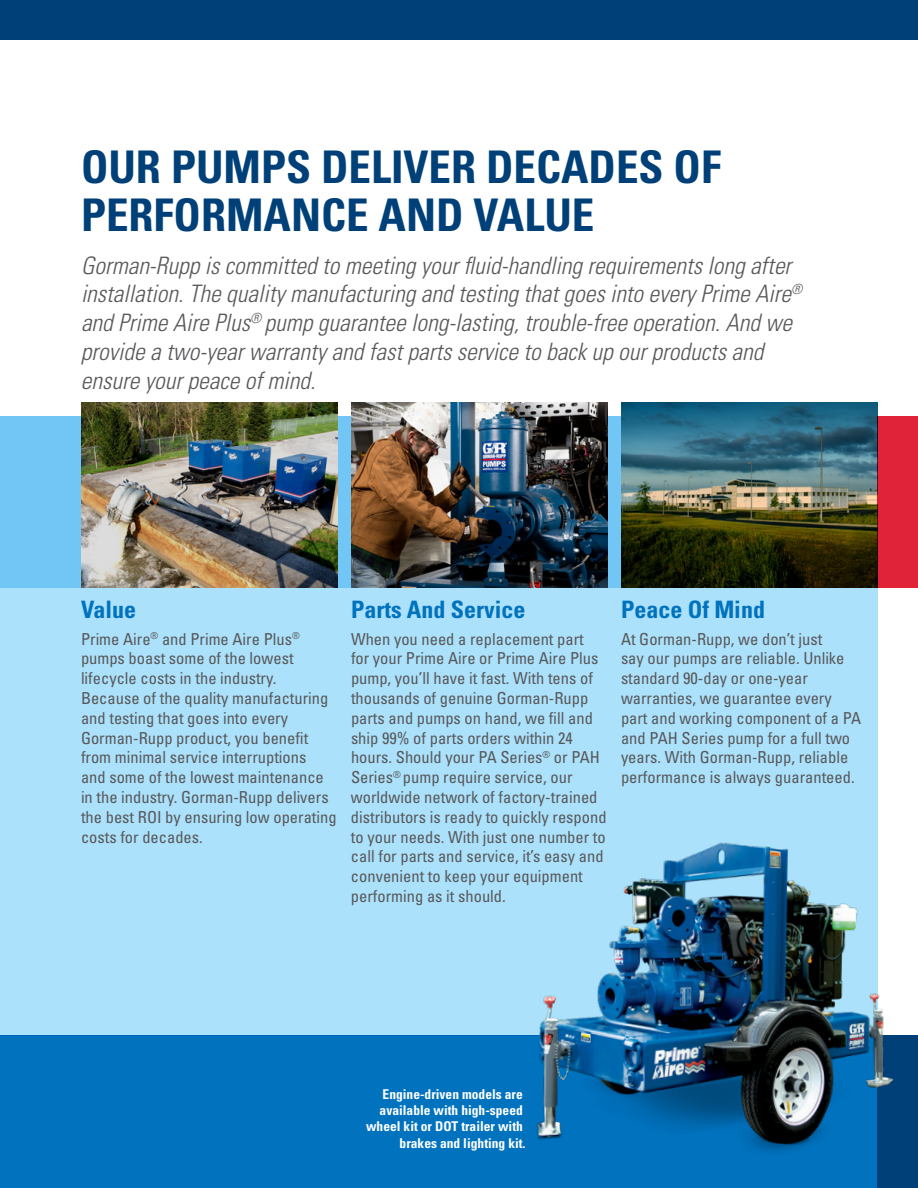
<style>
.page{position:relative;width:918px;height:1188px;background:#fff}
.page>*{position:absolute;margin:0;border:0;box-sizing:border-box;transform-origin:0 0}
.t1{font:700 condensed 45px/48px "Univers LT Std";color:#004078}
.t2{font:italic 300 condensed 24px/28.8px "Univers LT Std";color:#58585b}
.t3{font:700 condensed 24px "Univers LT Std";color:#0072be}
.t4{font:condensed 16.5px/19.8px "Univers LT Std";color:#58585b}
.t5{font:700 condensed 13.5px/16.2px "Univers LT Std";color:#fff;text-align:right}
</style>
<div class="page">
<div style="left:0;top:1035px;width:878px;height:153px;background:#0072be"></div>
<div style="left:878px;top:1035px;width:40px;height:153px;background:#004078"></div>
<div style="left:0;top:416px;width:878px;height:619px;background:#abe1fa"></div>
<div style="left:0;top:416px;width:878px;height:171px;background:#72c6f5"></div>
<img style="left:81px;top:402px;width:257px;height:185px">
<img style="left:351px;top:402px;width:257px;height:185px">
<img style="left:621px;top:402px;width:257px;height:185px">
<div style="left:878px;top:416px;width:40px;height:171px;background:#e12339"></div>
<img style="left:507px;top:842px;width:387px;height:326px">
<div style="left:0;top:0;width:918px;height:40px;background:#004078"></div>
<h1 class="t1" style="left:81px;top:143px;width:642px">OUR PUMPS DELIVER DECADES OF<br>PERFORMANCE AND VALUE</h1>
<p class="t2" style="left:81px;top:251px;width:723px">Gorman-Rupp is committed to meeting your fluid-handling requirements long after installation. The quality manufacturing and testing that goes into every Prime Aire<sup>® </sup>and Prime Aire Plus<sup>®</sup> pump guarantee long-lasting, trouble-free operation. And we provide a two-year warranty and fast parts service to back up our products and ensure your peace of mind.</p>
<h2 class="t3" style="left:81px;top:595px;width:57px">Value</h2>
<p class="t4" style="left:81px;top:629px;width:257px">Prime Aire<sup>®</sup> and Prime Aire Plus<sup>® </sup>pumps boast some of the lowest lifecycle costs in the industry.<br>Because of the quality manufacturing and testing that goes into every Gorman-Rupp product, you benefit from minimal service interruptions<br>and some of the lowest maintenance in the industry. Gorman-Rupp delivers the best ROI by ensuring low operating costs for decades.</p>
<h2 class="t3" style="left:351px;top:595px;width:176px">Parts And Service</h2>
<p class="t4" style="left:351px;top:629px;width:257px">When you need a replacement part<br>for your Prime Aire or Prime Aire Plus pump, you’ll have it fast. With tens of thousands of genuine Gorman-Rupp parts and pumps on hand, we fill and ship 99% of parts orders within 24 hours. Should your PA Series<sup>®</sup> or PAH Series<sup>®</sup> pump require service, our worldwide network of factory-trained distributors is ready to quickly respond to your needs. With just one number to call for parts and service, it’s easy and convenient to keep your equipment performing as it should.</p>
<h2 class="t3" style="left:621px;top:595px;width:145px">Peace Of Mind</h2>
<p class="t4" style="left:621px;top:629px;width:242px">At Gorman-Rupp, we don’t just<br>say our pumps are reliable. Unlike standard 90-day or one-year warranties, we guarantee every part and working component of a PA and PAH Series pump for a full two years. With Gorman-Rupp, reliable performance is always guaranteed.</p>
<p class="t5" style="left:366px;top:1086px;width:161px">Engine-driven models are available with high-speed wheel kit or DOT trailer with brakes and lighting kit.</p>
</div>
